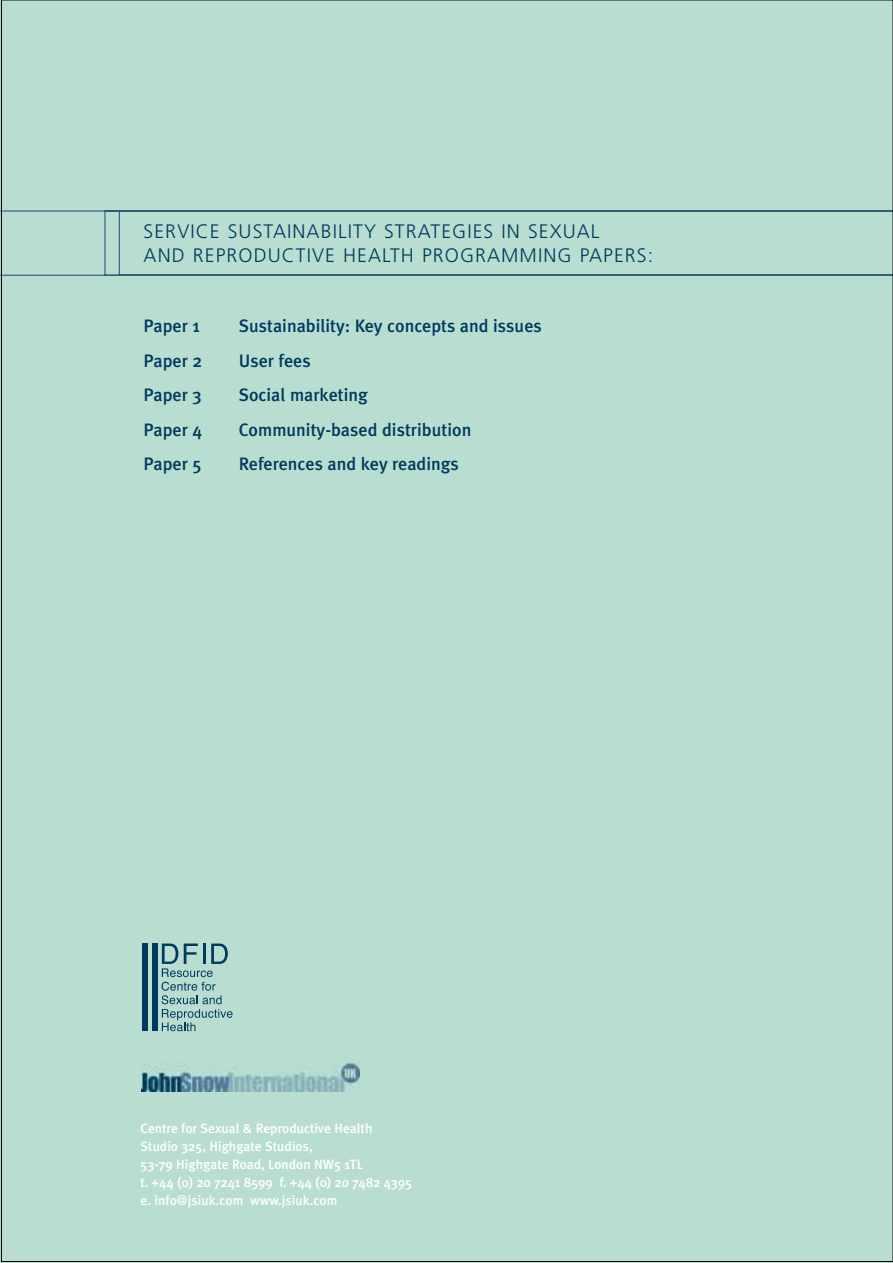
<style>
.page{position:relative;width:893px;height:1263px;background:#fff}
.page>*{position:absolute;margin:0;border:0;box-sizing:border-box;transform-origin:0 0}
.t1{font:300 19.5px/24px "Frutiger CE";letter-spacing:.055em;color:#003a5e}
.t2{font:500 18px "Meta Plus";color:#003a5e}
.t3{font:500 13.5px/18px "Meta Plus";color:#fff}
</style>
<div class="page">
<div style="left:1px;top:0;width:891px;height:1262px;background:#b9ded1"></div>
<svg style="left:3px;top:210px;width:887px;height:66px"></svg>
<img style="left:142px;top:1063px;width:218px;height:28px">
<div style="left:142px;top:944px;width:5px;height:87px;background:#003a5e"></div>
<div style="left:152px;top:944px;width:5px;height:87px;background:#003a5e"></div>
<svg style="left:161px;top:944px;width:71px;height:87px"></svg>
<h1 class="t1" style="left:144px;top:221px;width:511px">SERVICE SUSTAINABILITY STRATEGIES IN SEXUAL<br>AND REPRODUCTIVE HEALTH PROGRAMMING PAPERS:</h1>
<h2 class="t2" style="left:144px;top:319px;width:58px">Paper 1</h2>
<h2 class="t2" style="left:239px;top:319px;width:304px">Sustainability: Key concepts and issues</h2>
<h2 class="t2" style="left:144px;top:354px;width:60px">Paper 2</h2>
<h2 class="t2" style="left:239px;top:354px;width:73px">User fees</h2>
<h2 class="t2" style="left:144px;top:388px;width:60px">Paper 3</h2>
<h2 class="t2" style="left:239px;top:388px;width:131px">Social marketing</h2>
<h2 class="t2" style="left:144px;top:423px;width:60px">Paper 4</h2>
<h2 class="t2" style="left:239px;top:423px;width:234px">Community-based distribution</h2>
<h2 class="t2" style="left:144px;top:457px;width:59px">Paper 5</h2>
<h2 class="t2" style="left:239px;top:457px;width:222px">References and key readings</h2>
<p class="t3" style="left:141px;top:1120px;width:273px">Centre for Sexual &amp; Reproductive Health Studio 325, Highgate Studios,<br>53-79 Highgate Road, London NW5 1TL<br>t. +44 (0) 20 7241 8599 f. +44 (0) 20 7482 4395 e. info@jsiuk.com www.jsiuk.com</p>
</div>
